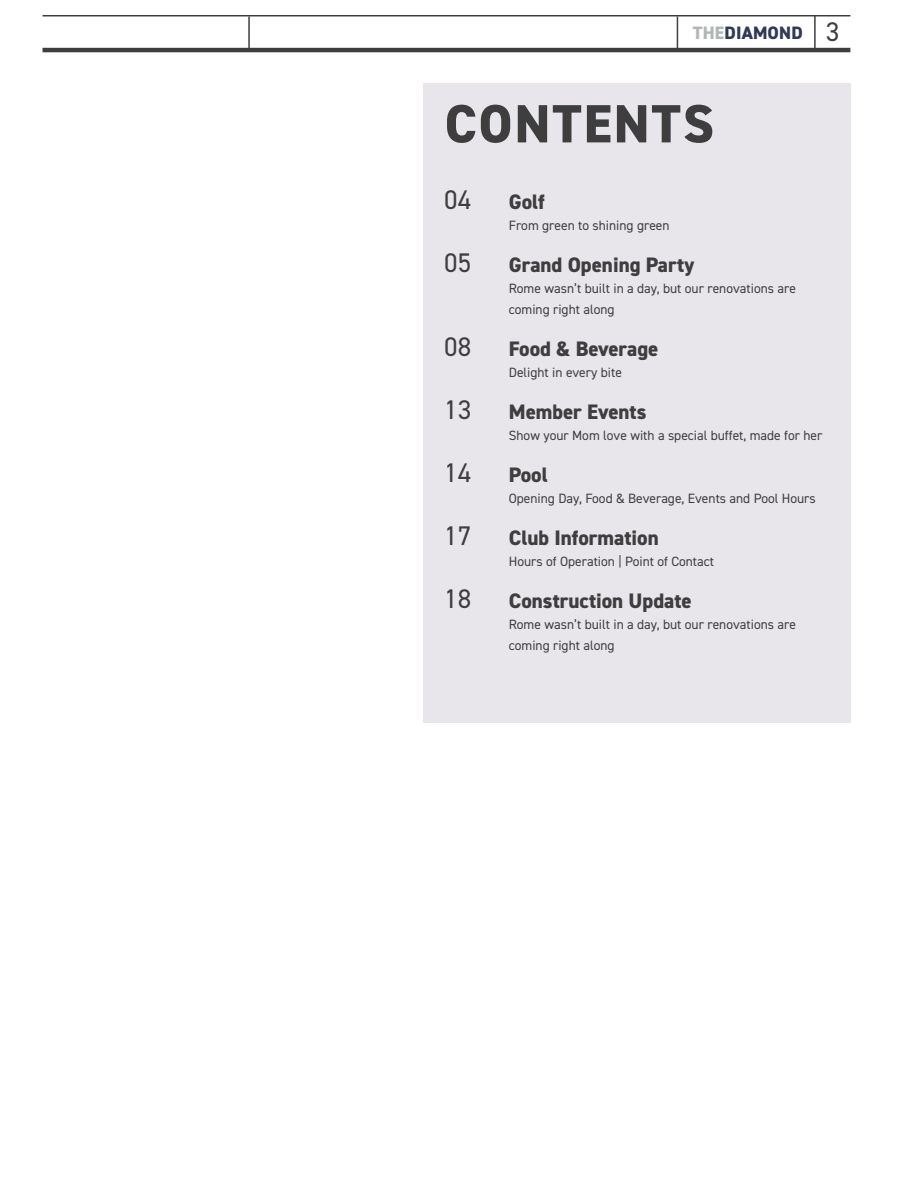
<style>
.page{position:relative;width:918px;height:1188px;background:#fff}
.page>*{position:absolute;margin:0;border:0;box-sizing:border-box;transform-origin:0 0}
._36pt_TITLE{font:800 54px "DIN2014";letter-spacing:.035em;color:#3e3e3f}
.Page_number{font:27px "DIN2014";color:#3e3e3f}
.Page_number-2{font:800 21px "DIN2014";color:#3e3e3f}
.t1{font:800 18px "DIN2014";letter-spacing:.01em;color:#303a56}
.Subtext{font:13.5px "DIN2014";color:#3e3e3f}
.s1{color:#b3b6b7}
.s2{font-weight:400;font-size:27px;color:#3e3e3f}
</style>
<div class="page">
<div style="left:423px;top:83px;width:427px;height:640px;background:#e8e6ea"></div>
<hr style="left:43px;top:15px;width:807px;height:1px;background:#3e3e3f">
<hr style="left:677px;top:16px;width:1px;height:34px;background:#3e3e3f">
<hr style="left:814px;top:15px;width:2px;height:34px;background:#3e3e3f">
<hr style="left:248px;top:16px;width:2px;height:34px;background:#3e3e3f">
<hr style="left:43px;top:48px;width:807px;height:4px;background:#3e3e3f">
<h3 class="t1" style="left:693px;top:21px;width:148px"><span class="s1">THE</span>DIAMOND <span class="s2">3</span></h3>
<p class="_36pt_TITLE" style="left:445px;top:88px;width:271px">CONTENTS</p>
<p class="Page_number" style="left:444px;top:182px;width:28px">04</p>
<p class="Page_number-2" style="left:509px;top:187px;width:37px">Golf</p>
<p class="Subtext" style="left:509px;top:216px;width:162px">From green to shining green</p>
<p class="Page_number" style="left:444px;top:245px;width:28px">05</p>
<p class="Page_number-2" style="left:509px;top:250px;width:187px">Grand Opening Party</p>
<p class="Subtext" style="left:509px;top:279px;width:289px">Rome wasn’t built in a day, but our renovations are</p>
<p class="Subtext" style="left:509px;top:300px;width:107px">coming right along</p>
<p class="Page_number" style="left:444px;top:329px;width:28px">08</p>
<p class="Page_number-2" style="left:509px;top:334px;width:151px">Food &amp; Beverage</p>
<p class="Subtext" style="left:509px;top:363px;width:115px">Delight in every bite</p>
<p class="Page_number" style="left:444px;top:392px;width:28px">13</p>
<p class="Page_number-2" style="left:509px;top:397px;width:139px">Member Events</p>
<p class="Subtext" style="left:509px;top:426px;width:315px">Show your Mom love with a special buffet, made for her</p>
<p class="Page_number" style="left:444px;top:455px;width:28px">14</p>
<p class="Page_number-2" style="left:509px;top:460px;width:41px">Pool</p>
<p class="Subtext" style="left:509px;top:489px;width:309px">Opening Day, Food &amp; Beverage, Events and Pool Hours</p>
<p class="Page_number" style="left:444px;top:518px;width:28px">17</p>
<p class="Page_number-2" style="left:509px;top:523px;width:151px">Club Information</p>
<p class="Subtext" style="left:509px;top:552px;width:207px">Hours of Operation | Point of Contact</p>
<p class="Page_number" style="left:444px;top:581px;width:28px">18</p>
<p class="Page_number-2" style="left:509px;top:586px;width:184px">Construction Update</p>
<p class="Subtext" style="left:509px;top:615px;width:289px">Rome wasn’t built in a day, but our renovations are</p>
<p class="Subtext" style="left:509px;top:636px;width:107px">coming right along</p>
</div>
